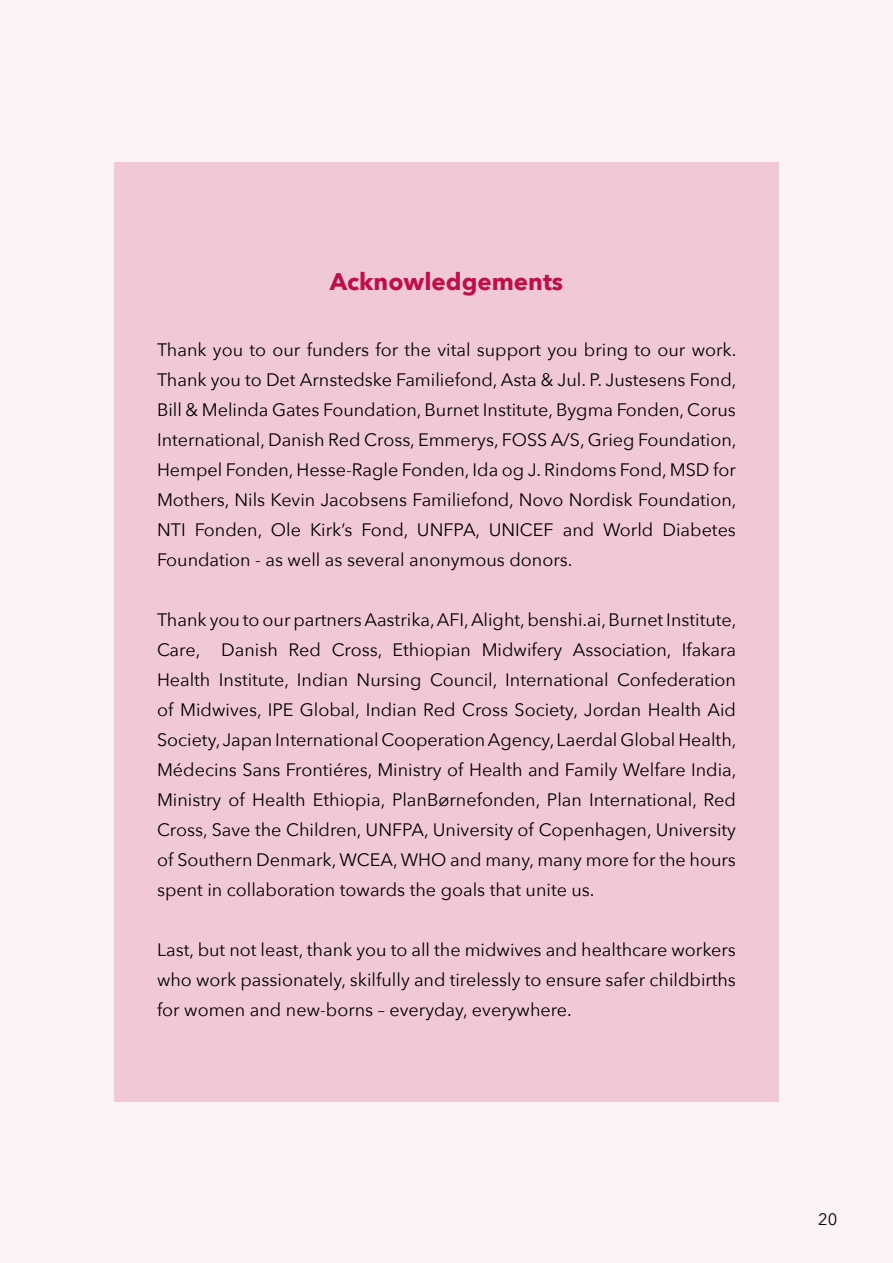
<style>
.page{position:relative;width:893px;height:1263px;background:#fdf3f6}
.page>*{position:absolute;margin:0;border:0;box-sizing:border-box;transform-origin:0 0}
.t1{font:700 24px "Avenir Next";color:#c00f48}
.t2{font:18px/30px "Avenir Next";color:#000;text-align:justify}
.t3{font:16.5px "Avenir Next";color:#000}
</style>
<div class="page">
<div style="left:114px;top:162px;width:664px;height:939px;background:#f1c9d6"></div>
<h1 class="t1" style="left:330px;top:261px;width:235px">Acknowledgements</h1>
<p class="t2" style="left:157px;top:334px;width:581px">Thank you to our funders for the vital support you bring to our work.<br>Thank you to Det Arnstedske Familiefond, Asta &amp; Jul. P. Justesens Fond, Bill &amp; Melinda Gates Foundation, Burnet Institute, Bygma Fonden, Corus International, Danish Red Cross, Emmerys, FOSS A/S, Grieg Foundation, Hempel Fonden, Hesse-Ragle Fonden, Ida og J. Rindoms Fond, MSD for Mothers, Nils Kevin Jacobsens Familiefond, Novo Nordisk Foundation, NTI Fonden, Ole Kirk’s Fond, UNFPA, UNICEF and World Diabetes Foundation - as well as several anonymous donors.</p>
<p class="t2" style="left:157px;top:604px;width:581px">Thank you to our partners Aastrika, AFI, Alight, benshi.ai, Burnet Institute, Care, Danish Red Cross, Ethiopian Midwifery Association, Ifakara Health Institute, Indian Nursing Council, International Confederation of Midwives, IPE Global, Indian Red Cross Society, Jordan Health Aid Society, Japan International Cooperation Agency, Laerdal Global Health, Médecins Sans Frontiéres, Ministry of Health and Family Welfare India, Ministry of Health Ethiopia, PlanBørnefonden, Plan International, Red Cross, Save the Children, UNFPA, University of Copenhagen, University of Southern Denmark, WCEA, WHO and many, many more for the hours spent in collaboration towards the goals that unite us.</p>
<p class="t2" style="left:157px;top:934px;width:580px">Last, but not least, thank you to all the midwives and healthcare workers who work passionately, skilfully and tirelessly to ensure safer childbirths for women and new-borns – everyday, everywhere.</p>
<p class="t3" style="left:818px;top:1206px;width:21px">20</p>
</div>
